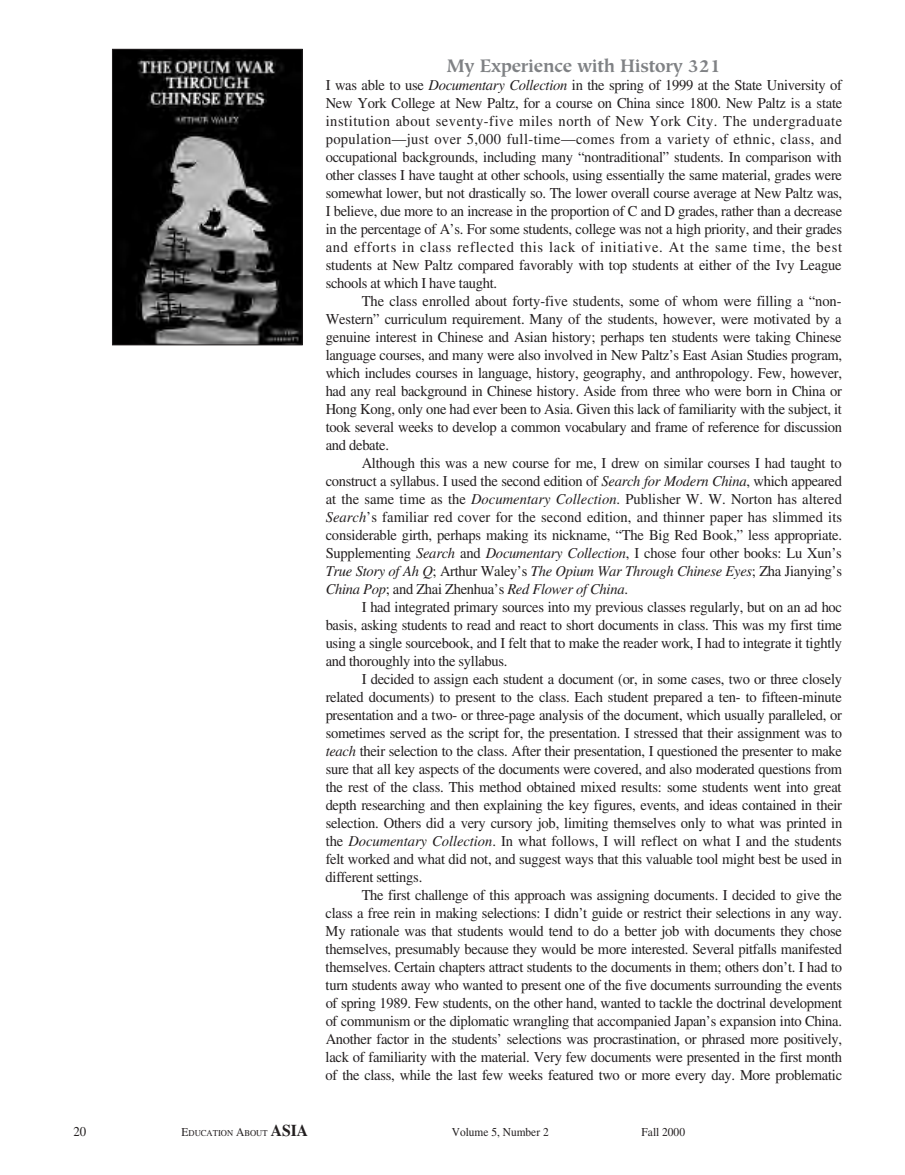
<style>
.page{position:relative;width:905px;height:1175px;background:#fff}
.page>*{position:absolute;margin:0;border:0;box-sizing:border-box;transform-origin:0 0}
.t1{font:700 18px "Hiroshige";letter-spacing:-.015em;color:#808285}
.t2{font:15px/18px "EAA Times";letter-spacing:-.02em;color:#231f20;text-align:justify}
.t3{font:13.5px "EAA Times";color:#231f20;scale:.95 1}
.t4{font:12px "EAA Times";color:#231f20;scale:.95 1}
.t5{font:9px "EAA Times";color:#231f20;scale:.95 1}
.s1{font-style:italic}
.s2{font-size:12px}
.s3{font-weight:700;font-size:16.5px}
</style>
<div class="page">
<img style="left:114px;top:51px;width:186px;height:292px">
<div style="left:112px;top:49px;width:190px;height:296px;border:1px solid #231f20"></div>
<p class="t1" style="left:446px;top:58px;width:275px">My Experience with History 321</p>
<p class="t2" style="left:325px;top:78px;width:518px">I was able to use <span class="s1">Documentary Collection</span> in the spring of 1999 at the State University of New York College at New Paltz, for a course on China since 1800. New Paltz is a state institution about seventy-five miles north of New York City. The undergraduate population—just over 5,000 full-time—comes from a variety of ethnic, class, and occupational backgrounds, including many “nontraditional” students. In comparison with other classes I have taught at other schools, using essentially the same material, grades were somewhat lower, but not drastically so. The lower overall course average at New Paltz was, I believe, due more to an increase in the proportion of C and D grades, rather than a decrease in the percentage of A’s. For some students, college was not a high priority, and their grades and efforts in class reflected this lack of initiative. At the same time, the best students at New Paltz compared favorably with top students at either of the Ivy League schools at which I have taught.</p>
<p class="t2" style="left:325px;top:294px;width:518px;text-indent:36px">The class enrolled about forty-five students, some of whom were filling a “non-Western” curriculum requirement. Many of the students, however, were motivated by a genuine interest in Chinese and Asian history; perhaps ten students were taking Chinese language courses, and many were also involved in New Paltz’s East Asian Studies program, which includes courses in language, history, geography, and anthropology. Few, however, had any real background in Chinese history. Aside from three who were born in China or Hong Kong, only one had ever been to Asia. Given this lack of familiarity with the subject, it took several weeks to develop a common vocabulary and frame of reference for discussion and debate.</p>
<p class="t2" style="left:325px;top:456px;width:518px;text-indent:36px">Although this was a new course for me, I drew on similar courses I had taught to construct a syllabus. I used the second edition of <span class="s1">Search for Modern China</span>, which appeared at the same time as the <span class="s1">Documentary Collection</span>. Publisher W. W. Norton has altered <span class="s1">Search</span>’s familiar red cover for the second edition, and thinner paper has slimmed its considerable girth, perhaps making its nickname, “The Big Red Book,” less appropriate.<br>Supplementing <span class="s1">Search</span> and <span class="s1">Documentary Collection</span>, I chose four other books: Lu Xun’s <span class="s1">True Story of Ah Q</span>; Arthur Waley’s <span class="s1">The Opium War Through Chinese Eyes</span>; Zha Jianying’s <span class="s1">China Pop</span>; and Zhai Zhenhua’s <span class="s1">Red Flower of China</span>.</p>
<p class="t2" style="left:325px;top:600px;width:518px;text-indent:36px">I had integrated primary sources into my previous classes regularly, but on an ad hoc basis, asking students to read and react to short documents in class. This was my first time using a single sourcebook, and I felt that to make the reader work, I had to integrate it tightly and thoroughly into the syllabus.</p>
<p class="t2" style="left:325px;top:672px;width:518px;text-indent:36px">I decided to assign each student a document (or, in some cases, two or three closely related documents) to present to the class. Each student prepared a ten- to fifteen-minute presentation and a two- or three-page analysis of the document, which usually paralleled, or sometimes served as the script for, the presentation. I stressed that their assignment was to <span class="s1">teach</span> their selection to the class. After their presentation, I questioned the presenter to make sure that all key aspects of the documents were covered, and also moderated questions from the rest of the class. This method obtained mixed results: some students went into great depth researching and then explaining the key figures, events, and ideas contained in their selection. Others did a very cursory job, limiting themselves only to what was printed in the <span class="s1">Documentary Collection</span>. In what follows, I will reflect on what I and the students felt worked and what did not, and suggest ways that this valuable tool might best be used in different settings.</p>
<p class="t2" style="left:325px;top:888px;width:518px;text-indent:36px">The first challenge of this approach was assigning documents. I decided to give the class a free rein in making selections: I didn’t guide or restrict their selections in any way.<br>My rationale was that students would tend to do a better job with documents they chose themselves, presumably because they would be more interested. Several pitfalls manifested themselves. Certain chapters attract students to the documents in them; others don’t. I had to turn students away who wanted to present one of the five documents surrounding the events of spring 1989. Few students, on the other hand, wanted to tackle the doctrinal development of communism or the diplomatic wrangling that accompanied Japan’s expansion into China.<br>Another factor in the students’ selections was procrastination, or phrased more positively, lack of familiarity with the material. Very few documents were presented in the first month of the class, while the last few weeks featured two or more every day. More problematic</p>
<p class="t3" style="left:74px;top:1127px;width:15px">20</p>
<p class="t5" style="left:182px;top:1130px;width:135px"><span class="s2">E</span>DUCATION <span class="s2">A</span>BOUT <span class="s3">ASIA</span></p>
<p class="t4" style="left:452px;top:1128px;width:103px">Volume 5, Number 2</p>
<p class="t4" style="left:641px;top:1128px;width:47px">Fall 2000</p>
</div>
